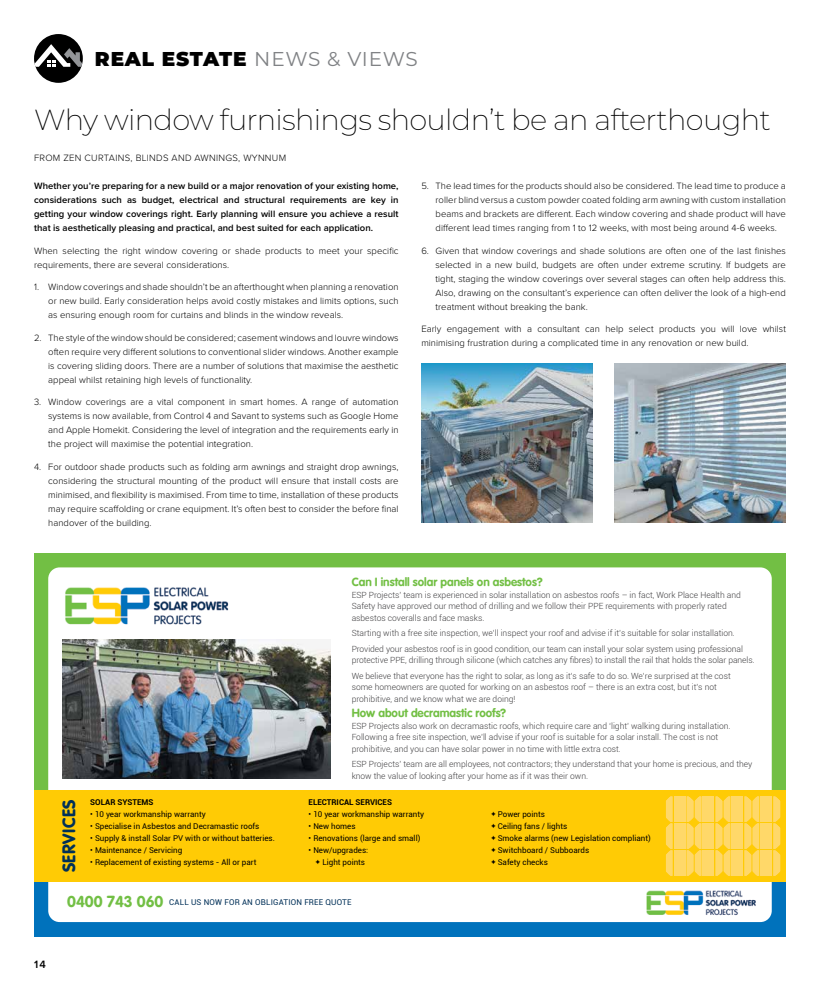
<style>
.page{position:relative;width:820px;height:993px;background:#fff}
.page>*{position:absolute;margin:0;border:0;box-sizing:border-box;transform-origin:0 0}
.t1{font:200 29px "Montserrat";letter-spacing:-.025em;color:#000}
.t2{font:900 20px "Montserrat";letter-spacing:.04em;color:#000}
.t3{font:700 18px "Vag";letter-spacing:.03em;color:#003058}
.t4{font:700 12px "Vag";color:#72bf44}
.t5{font:600 11px "Proxima Nova";color:#000}
.t6{font:300 9.5px/14px "Proxima Nova";letter-spacing:.005em;color:#000;text-align:justify}
.t7{font:600 9.5px/14px "Proxima Nova";letter-spacing:.005em;color:#000;text-align:justify}
.t8{font:300 9.5px "Proxima Nova";letter-spacing:.03em;color:#000}
.t9{font:300 8.5px/11.4px "Roboto";color:#414042}
.t10{font:8px/12px "Roboto";color:#000}
.t11{font:8px "Roboto";letter-spacing:.02em;color:#003058}
.t12{font:700 8px "Roboto";color:#000}
.s1{font-weight:400;color:#808285}
.s2{font-family:"Vag";font-weight:700;font-size:16px;color:#72bf44}
</style>
<div class="page">
<div style="left:34px;top:34px;width:49px;height:49px;background:#000;border-radius:50%"></div>
<svg style="left:34px;top:44px;width:49px;height:23px"></svg>
<img style="left:421px;top:364px;width:171px;height:158px">
<img style="left:614px;top:364px;width:171px;height:158px">
<div style="left:34px;top:553px;width:751px;height:263px;background:#72bf44"></div>
<div style="left:48px;top:567px;width:723px;height:354px;background:#fff;border-radius:11px"></div>
<div style="left:34px;top:843px;width:751px;height:92px;background:#0072bc"></div>
<div style="left:48px;top:846px;width:723px;height:75px;background:#fff;border-radius:11px"></div>
<img style="left:65px;top:587px;width:164px;height:38px">
<img style="left:646px;top:890px;width:110px;height:26px">
<img style="left:62px;top:639px;width:268px;height:139px">
<div style="left:34px;top:789px;width:751px;height:92px;background:#ffcb05"></div>
<div style="left:760px;top:796px;width:11px;height:25px;background:#ffd869"></div>
<div style="left:760px;top:823px;width:11px;height:25px;background:#ffd869"></div>
<div style="left:760px;top:850px;width:11px;height:25px;background:#ffd869"></div>
<svg style="left:773px;top:796px;width:6px;height:79px"></svg>
<div style="left:731px;top:796px;width:11px;height:25px;background:#ffd869"></div>
<div style="left:731px;top:823px;width:11px;height:25px;background:#ffd869"></div>
<div style="left:731px;top:850px;width:11px;height:25px;background:#ffd869"></div>
<svg style="left:744px;top:796px;width:14px;height:79px"></svg>
<div style="left:702px;top:796px;width:12px;height:25px;background:#ffd869"></div>
<div style="left:702px;top:823px;width:12px;height:25px;background:#ffd869"></div>
<div style="left:702px;top:850px;width:12px;height:25px;background:#ffd869"></div>
<svg style="left:715px;top:796px;width:15px;height:79px"></svg>
<div style="left:673px;top:796px;width:12px;height:25px;background:#ffd869"></div>
<div style="left:673px;top:823px;width:12px;height:25px;background:#ffd869"></div>
<div style="left:673px;top:850px;width:12px;height:25px;background:#ffd869"></div>
<svg style="left:666px;top:796px;width:6px;height:79px"></svg>
<svg style="left:686px;top:796px;width:15px;height:79px"></svg>
<h2 class="t2" style="left:95px;top:44px;width:324px">REAL ESTATE <span class="s1">NEWS &amp; VIEWS</span></h2>
<h1 class="t1" style="left:34px;top:100px;width:738px">Why window furnishings shouldn’t be an afterthought</h1>
<p class="t8" style="left:34px;top:150px;width:253px">FROM ZEN CURTAINS, BLINDS AND AWNINGS, WYNNUM</p>
<p class="t6" style="left:435px;top:178px;width:352px;text-indent:-14px">5. The lead times for the products should also be considered. The lead time to produce a roller blind versus a custom powder coated folding arm awning with custom installation beams and brackets are different. Each window covering and shade product will have different lead times ranging from 1 to 12 weeks, with most being around 4-6 weeks.</p>
<p class="t6" style="left:435px;top:243px;width:352px;text-indent:-14px">6. Given that window coverings and shade solutions are often one of the last finishes selected in a new build, budgets are often under extreme scrutiny. If budgets are tight, staging the window coverings over several stages can often help address this.<br>Also, drawing on the consultant’s experience can often deliver the look of a high-end treatment without breaking the bank.</p>
<p class="t6" style="left:421px;top:321px;width:366px">Early engagement with a consultant can help select products you will love whilst minimising frustration during a complicated time in any renovation or new build.</p>
<p class="t7" style="left:34px;top:178px;width:366px">Whether you’re preparing for a new build or a major renovation of your existing home, considerations such as budget, electrical and structural requirements are key in getting your window coverings right. Early planning will ensure you achieve a result that is aesthetically pleasing and practical, and best suited for each application.</p>
<p class="t6" style="left:34px;top:243px;width:366px">When selecting the right window covering or shade products to meet your specific requirements, there are several considerations.</p>
<p class="t6" style="left:48px;top:279px;width:352px;text-indent:-14px">1. Window coverings and shade shouldn’t be an afterthought when planning a renovation or new build. Early consideration helps avoid costly mistakes and limits options, such as ensuring enough room for curtains and blinds in the window reveals.</p>
<p class="t6" style="left:48px;top:330px;width:352px;text-indent:-14px">2. The style of the window should be considered; casement windows and louvre windows often require very different solutions to conventional slider windows. Another example is covering sliding doors. There are a number of solutions that maximise the aesthetic appeal whilst retaining high levels of functionality.</p>
<p class="t6" style="left:48px;top:394px;width:352px;text-indent:-14px">3. Window coverings are a vital component in smart homes. A range of automation systems is now available, from Control 4 and Savant to systems such as Google Home and Apple Homekit. Considering the level of integration and the requirements early in the project will maximise the potential integration.</p>
<p class="t6" style="left:48px;top:459px;width:352px;text-indent:-14px">4. For outdoor shade products such as folding arm awnings and straight drop awnings, considering the structural mounting of the product will ensure that install costs are minimised, and flexibility is maximised. From time to time, installation of these products may require scaffolding or crane equipment. It’s often best to consider the before final handover of the building.</p>
<h3 class="t3" style="left:59px;top:872px;width:75px;rotate:-90deg">SERVICES</h3>
<p class="t12" style="left:90px;top:796px;width:65px">SOLAR SYSTEMS</p>
<p class="t10" style="left:90px;top:807px;width:117px">• 10 year workmanship warranty</p>
<p class="t10" style="left:90px;top:819px;width:171px">• Specialise in Asbestos and Decramastic roofs</p>
<p class="t10" style="left:90px;top:831px;width:186px">• Supply &amp; install Solar PV with or without batteries.</p>
<p class="t10" style="left:90px;top:843px;width:93px">• Maintenance / Servicing</p>
<p class="t10" style="left:90px;top:855px;width:168px">• Replacement of existing systems - All or part</p>
<p class="t4" style="left:351px;top:575px;width:192px">Can I install solar panels on asbestos?</p>
<p class="t9" style="left:351px;top:588px;width:390px">ESP Projects’ team is experienced in solar installation on asbestos roofs – in fact, Work Place Health and<br>Safety have approved our method of drilling and we follow their PPE requirements with properly rated asbestos coveralls and face masks.</p>
<p class="t9" style="left:351px;top:625px;width:393px;line-height:15.6px">Starting with a free site inspection, we’ll inspect your roof and advise if it’s suitable for solar installation.<br>Provided your asbestos roof is in good condition, our team can install your solar system using professional</p>
<p class="t9" style="left:351px;top:652px;width:404px;line-height:15.6px">protective PPE, drilling through silicone (which catches any fibres) to install the rail that holds the solar panels.<br>We believe that everyone has the right to solar, as long as it’s safe to do so. We’re surprised at the cost</p>
<p class="t9" style="left:351px;top:681px;width:366px">some homeowners are quoted for working on an asbestos roof – there is an extra cost, but it’s not prohibitive, and we know what we are doing!</p>
<p class="t4" style="left:351px;top:706px;width:156px">How about decramastic roofs?</p>
<p class="t9" style="left:351px;top:719px;width:380px">ESP Projects also work on decramastic roofs, which require care and ‘light’ walking during installation.<br>Following a free site inspection, we’ll advise if your roof is suitable for a solar install. The cost is not prohibitive, and you can have solar power in no time with little extra cost.</p>
<p class="t9" style="left:351px;top:758px;width:402px">ESP Projects’ team are all employees, not contractors; they understand that your home is precious, and they know the value of looking after your home as if it was their own.</p>
<p class="t12" style="left:308px;top:796px;width:85px">ELECTRICAL SERVICES</p>
<p class="t10" style="left:308px;top:807px;width:117px">• 10 year workmanship warranty</p>
<p class="t10" style="left:308px;top:819px;width:49px">• New homes</p>
<p class="t10" style="left:308px;top:831px;width:113px">• Renovations (large and small)</p>
<p class="t10" style="left:322px;top:843px;width:47px;text-indent:-14px">• New/upgrades:<br>Light points</p>
<p class="t10" style="left:497px;top:807px;width:154px">Power points<br>Ceiling fans / lights<br>Smoke alarms (new Legislation compliant)<br>Switchboard / Subboards<br>Safety checks</p>
<p class="t5" style="left:34px;top:955px;width:13px">14</p>
<p class="t11" style="left:67px;top:895px;width:286px"><span class="s2">0400 743 060</span> CALL US NOW FOR AN OBLIGATION FREE QUOTE</p>
</div>
